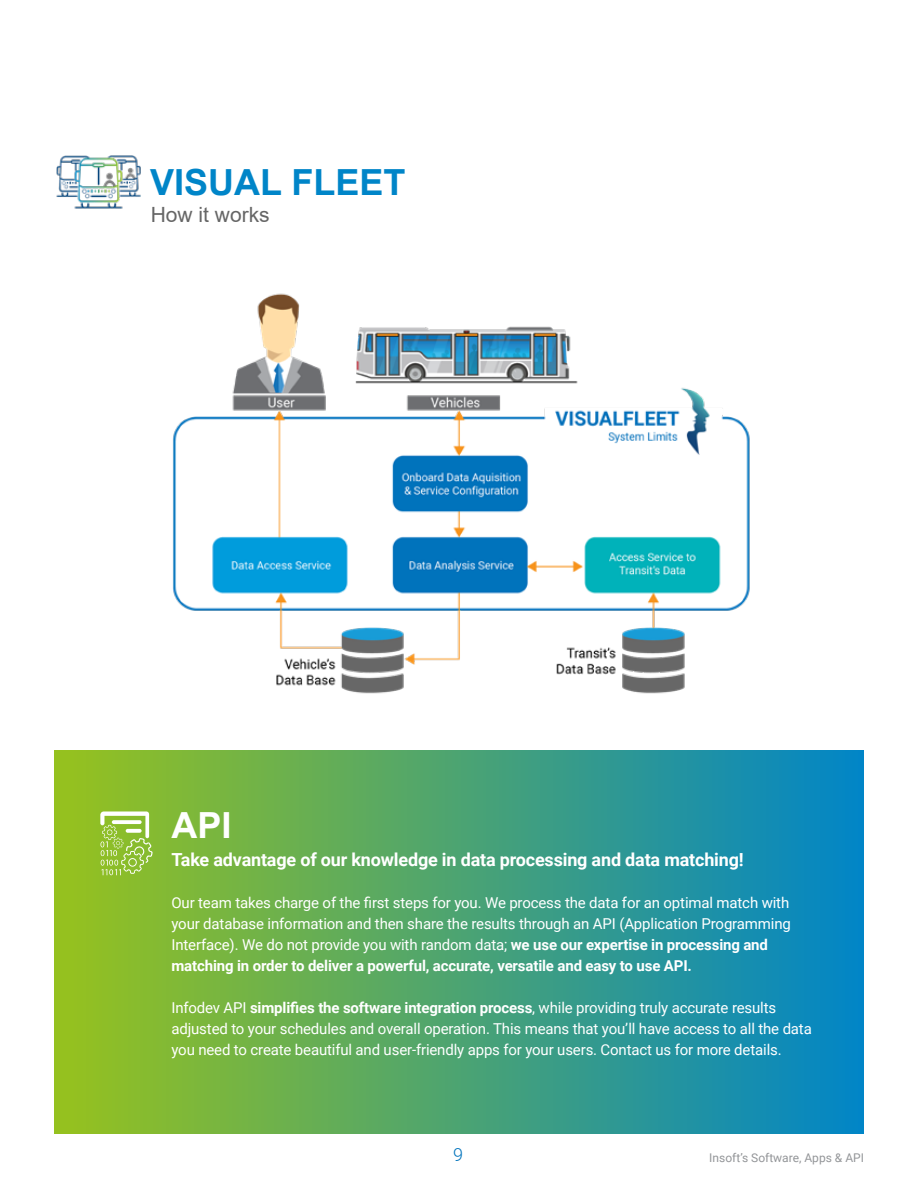
<style>
.page{position:relative;width:918px;height:1188px;background:#fff}
.page>*{position:absolute;margin:0;border:0;box-sizing:border-box;transform-origin:0 0}
.t1{font:700 36px "Arial";color:#0085c8}
.t2{font:700 36px "Arial";color:#fff}
.t3{font:21px "Arial";color:#666}
.t4{font:700 18px "Roboto";letter-spacing:-.01em;color:#fff}
.t5{font:300 18px "Roboto";color:#0073bc}
.t6{font:15px/21px "Roboto";letter-spacing:-.01em;color:#fff}
.t7{font:12px "Roboto";color:#939598}
.s1{font-weight:700}
</style>
<div class="page">
<div style="left:54px;top:751px;width:810px;height:383px;background:linear-gradient(to right,#97c21c,#0185c7)"></div>
<svg style="left:100px;top:811px;width:53px;height:64px;background:#a8cd62"></svg>
<img style="left:56px;top:155px;width:85px;height:54px">
<img style="left:172px;top:293px;width:578px;height:401px">
<h1 class="t1" style="left:150px;top:157px;width:257px">VISUAL FLEET</h1>
<h2 class="t3" style="left:151px;top:200px;width:121px">How it works</h2>
<h1 class="t2" style="left:171px;top:800px;width:62px">API</h1>
<p class="t4" style="left:171px;top:847px;width:574px">Take advantage of our knowledge in data processing and data matching!</p>
<p class="t6" style="left:171px;top:892px;width:621px">Our team takes charge of the first steps for you. We process the data for an optimal match with your database information and then share the results through an API (Application Programming Interface). We do not provide you with random data; <span class="s1">we use our expertise in processing and matching in order to deliver a powerful, accurate, versatile and easy to use API.</span></p>
<p class="t6" style="left:171px;top:997px;width:642px">Infodev API <span class="s1">simplifies the software integration process</span>, while providing truly accurate results adjusted to your schedules and overall operation. This means that you’ll have access to all the data you need to create beautiful and user-friendly apps for your users. Contact us for more details.</p>
<p class="t5" style="left:453px;top:1142px;width:11px">9</p>
<p class="t7" style="left:709px;top:1149px;width:156px">Insoft’s Software, Apps &amp; API</p>
</div>
